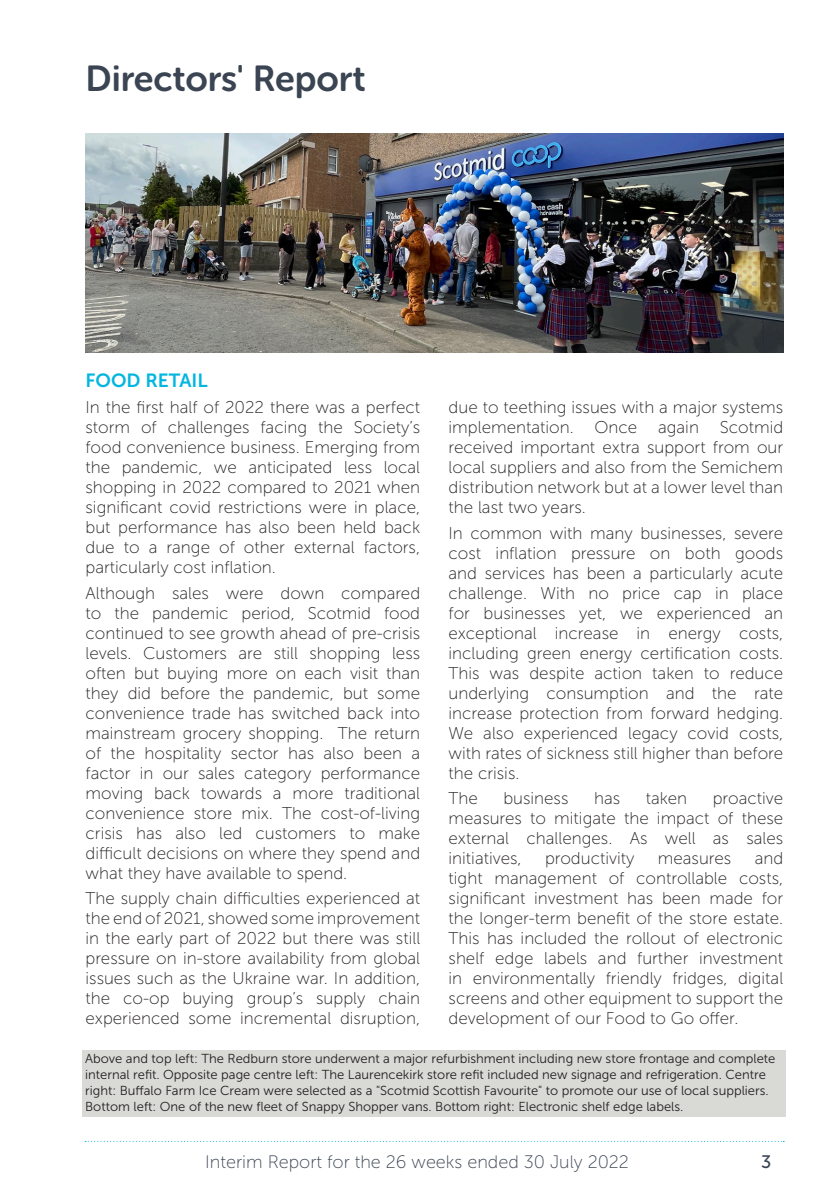
<style>
.page{position:relative;width:840px;height:1191px;background:#fff}
.page>*{position:absolute;margin:0;border:0;box-sizing:border-box;transform-origin:0 0}
.t1{font:36px "Museo Sans Rounded 700";color:#3a4452}
.Body_Subheads{font:19px "Museo Sans 700";color:#02b6df}
.t2{font:18px "Museo Sans 100";color:#3a4452}
.t3{font:18px "Museo Sans 500";color:#3a4452}
.Main_Paragraphs__OpS{font:17px/20px "Museo Sans 100";color:#231f20;text-align:justify}
.Captions{font:13px/16px "Museo Sans 300";color:#231f20}
</style>
<div class="page">
<svg style="left:85px;top:1140px;width:697px;height:1px"></svg>
<img style="left:85px;top:133px;width:697px;height:220px">
<div style="left:82px;top:1050px;width:703px;height:67px;background:#d9dad6"></div>
<p class="t1" style="left:86px;top:59px;width:281px">Directors' Report</p>
<p class="Body_Subheads" style="left:85px;top:370px;width:124px">FOOD RETAIL</p>
<p class="Main_Paragraphs__OpS" style="left:85px;top:397px;width:336px">In the first half of 2022 there was a perfect storm of challenges facing the Society’s food convenience business. Emerging from the pandemic, we anticipated less local shopping in 2022 compared to 2021 when significant covid restrictions were in place, but performance has also been held back due to a range of other external factors, particularly cost inflation.</p>
<p class="Main_Paragraphs__OpS" style="left:85px;top:583px;width:336px">Although sales were down compared to the pandemic period, Scotmid food continued to see growth ahead of pre-crisis levels. Customers are still shopping less often but buying more on each visit than they did before the pandemic, but some convenience trade has switched back into mainstream grocery shopping. The return of the hospitality sector has also been a factor in our sales category performance moving back towards a more traditional convenience store mix. The cost-of-living crisis has also led customers to make difficult decisions on where they spend and what they have available to spend.</p>
<p class="Main_Paragraphs__OpS" style="left:85px;top:888px;width:336px">The supply chain difficulties experienced at the end of 2021, showed some improvement in the early part of 2022 but there was still pressure on in-store availability from global issues such as the Ukraine war. In addition, the co-op buying group’s supply chain experienced some incremental disruption,</p>
<p class="Main_Paragraphs__OpS" style="left:448px;top:397px;width:336px">due to teething issues with a major systems implementation. Once again Scotmid received important extra support from our local suppliers and also from the Semichem distribution network but at a lower level than the last two years.</p>
<p class="Main_Paragraphs__OpS" style="left:448px;top:523px;width:336px">In common with many businesses, severe cost inflation pressure on both goods and services has been a particularly acute challenge. With no price cap in place for businesses yet, we experienced an exceptional increase in energy costs, including green energy certification costs.<br>This was despite action taken to reduce underlying consumption and the rate increase protection from forward hedging.<br>We also experienced legacy covid costs, with rates of sickness still higher than before the crisis.</p>
<p class="Main_Paragraphs__OpS" style="left:448px;top:788px;width:31px">The</p>
<p class="Main_Paragraphs__OpS" style="left:503px;top:788px;width:67px">business</p>
<p class="Main_Paragraphs__OpS" style="left:593px;top:788px;width:28px">has</p>
<p class="Main_Paragraphs__OpS" style="left:645px;top:788px;width:43px">taken</p>
<p class="Main_Paragraphs__OpS" style="left:448px;top:788px;width:336px;text-indent:264px">proactive measures to mitigate the impact of these external challenges. As well as sales initiatives,</p>
<p class="Main_Paragraphs__OpS" style="left:448px;top:848px;width:336px;text-indent:306px">and tight management of controllable costs, significant investment has been made for the longer-term benefit of the store estate.<br>This has included the rollout of electronic shelf edge labels and further investment in environmentally friendly fridges, digital screens and other equipment to support the development of our Food to Go offer.</p>
<p class="Captions" style="left:85px;top:1050px;width:691px">Above and top left: The Redburn store underwent a major refurbishment including new store frontage and complete internal refit. Opposite page centre left: The Laurencekirk store refit included new signage and refrigeration. Centre right: Buffalo Farm Ice Cream were selected as a "Scotmid Scottish Favourite" to promote our use of local suppliers.<br>Bottom left: One of the new fleet of Snappy Shopper vans. Bottom right: Electronic shelf edge labels.</p>
<p class="Main_Paragraphs__OpS" style="left:544px;top:848px;width:91px">productivity</p>
<p class="Main_Paragraphs__OpS" style="left:657px;top:848px;width:75px">measures</p>
<p class="t2" style="left:205px;top:1152px;width:425px">Interim Report for the 26 weeks ended 30 July 2022</p>
<p class="t3" style="left:760px;top:1151px;width:12px">3</p>
</div>
